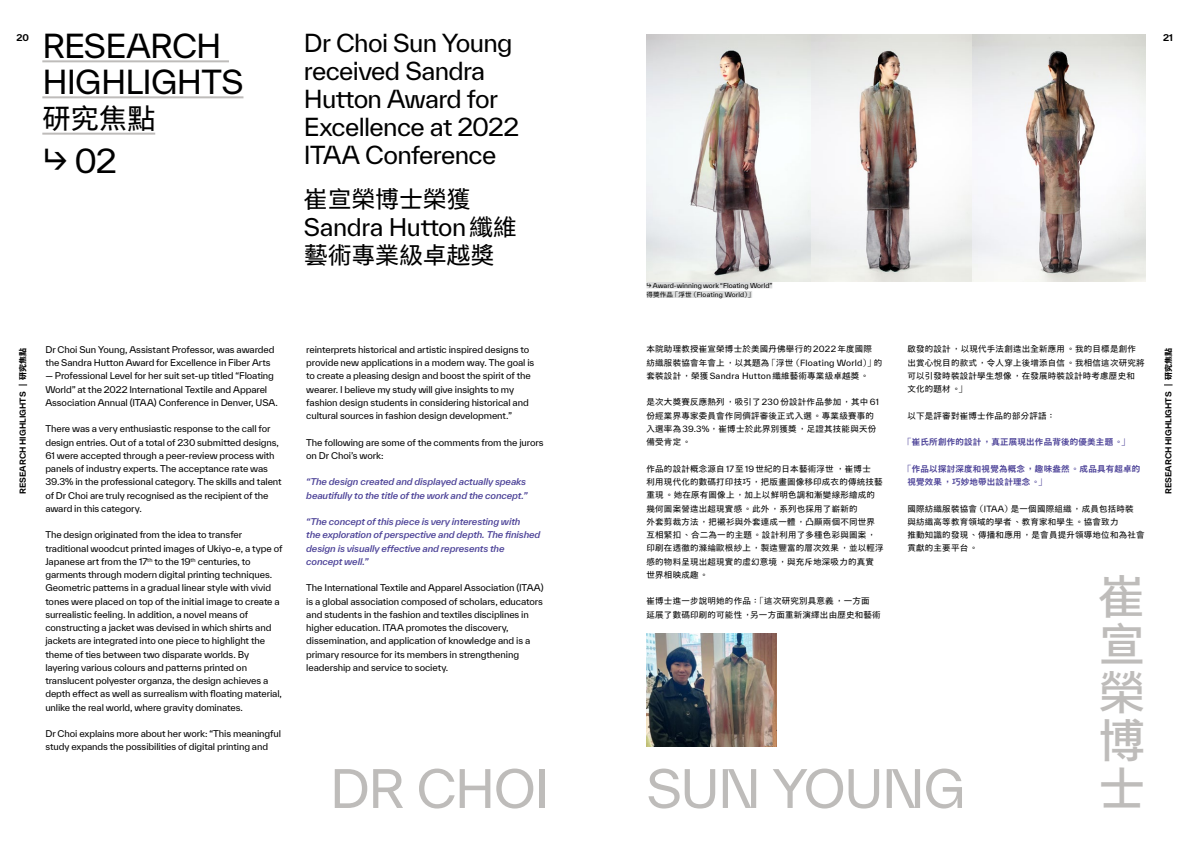
<style>
.page{position:relative;width:1191px;height:842px;background:#fff}
.page>*{position:absolute;margin:0;border:0;box-sizing:border-box;transform-origin:0 0}
.t1{font:51.1px "TWK Everett";letter-spacing:-.03em;color:#bebcba}
.t2{font:47px/48px "M Xiang He Hei TC";color:#bebcba;text-align:justify}
.t3{font:32px/36px "TWK Everett";letter-spacing:-.025em;color:#000}
.t4{font:28.5px "M Xiang He Hei TC";color:#000}
.t5{font:24px/28px "TWK Everett";letter-spacing:-.025em;color:#000}
.t6{font:24px "M Xiang He Hei TC";letter-spacing:-.01em;color:#000}
.t7{font:23.5px "TWK Everett";letter-spacing:-.02em;color:#000}
.t8{font:9px/13.2px "TWK Everett";letter-spacing:-.01em;color:#000}
.t9{font:italic 500 9px/13.2px "TWK Everett";letter-spacing:-.01em;color:#4d4398}
.t10{font:700 9px "TWK Everett";color:#000}
.t11{font:8.5px/13.2px "M Xiang He Hei TC";letter-spacing:.025em;color:#000}
.t12{font:700 8.5px/13.3px "M Xiang He Hei TC";letter-spacing:.025em;color:#4d4398}
.t13{font:700 8px "TWK Everett";letter-spacing:.005em;color:#000}
.t14{font:800 8px "M Xiang He Hei TC";color:#000}
.t15{font:6.5px "TWK Everett";color:#000}
.t16{font:6.4px "TWK Everett";letter-spacing:.025em;color:#000}
.s1{font-family:"M Xiang He Hei TC";font-size:24px}
.s2{font-family:"M Xiang He Hei TC";font-size:6.5px}
.s3{font-family:"TWK Everett";font-size:8.3px}
</style>
<div class="page">
<div style="left:646px;top:281px;width:126px;height:7px;background:#dcdddd"></div>
<div style="left:646px;top:291px;width:106px;height:7px;background:#dcdddd"></div>
<img style="left:646px;top:34px;width:499px;height:247px">
<img style="left:646px;top:633px;width:131px;height:113px">
<hr style="left:42px;top:60px;width:187px;height:2px;background:#bebcba">
<hr style="left:42px;top:96px;width:201px;height:2px;background:#bebcba">
<hr style="left:42px;top:133px;width:113px;height:2px;background:#bebcba">
<h3 class="t3" style="left:42px;top:28px;width:203px">RESEARCH<br>HIGHLIGHTS</h3>
<h3 class="t5" style="left:304px;top:29px;width:217px">Dr Choi Sun Young received Sandra<br>Hutton Award for<br>Excellence at 2022<br>ITAA Conference</h3>
<p class="t10" style="left:16px;top:31px;width:14px">20</p>
<p class="t10" style="left:1163px;top:31px;width:11px">21</p>
<h3 class="t4" style="left:42px;top:96px;width:115px">研究焦點</h3>
<h3 class="t3" style="left:42px;top:143px;width:76px">↳ 02</h3>
<h3 class="t6" style="left:304px;top:181px;width:168px">崔宣榮博士榮獲</h3>
<h3 class="t7" style="left:304px;top:211px;width:214px">Sandra Hutton<span class="s1">纖維</span></h3>
<h3 class="t6" style="left:304px;top:237px;width:192px">藝術專業級卓越獎</h3>
<p class="t14" style="left:17px;top:380px;width:33px;rotate:-90deg">研究焦點</p>
<p class="t13" style="left:17px;top:494px;width:104px;rotate:-90deg">RESEARCH HIGHLIGHTS</p>
<p class="t8" style="left:45px;top:343px;width:231px">Dr Choi Sun Young, Assistant Professor, was awarded the Sandra Hutton Award for Excellence in Fiber Arts</p>
<p class="t8" style="left:45px;top:369px;width:234px">— Professional Level for her suit set-up titled “Floating<br>World” at the 2022 International Textile and Apparel<br>Association Annual (ITAA) Conference in Denver, USA.</p>
<p class="t8" style="left:45px;top:422px;width:238px">There was a very enthusiastic response to the call for design entries. Out of a total of 230 submitted designs, 61 were accepted through a peer-review process with panels of industry experts. The acceptance rate was 39.3% in the professional category. The skills and talent of Dr Choi are truly recognised as the recipient of the award in this category.</p>
<p class="t8" style="left:45px;top:528px;width:239px">The design originated from the idea to transfer traditional woodcut printed images of Ukiyo-e, a type of Japanese art from the 17<sup>th</sup> to the 19<sup>th</sup> centuries, to garments through modern digital printing techniques.<br>Geometric patterns in a gradual linear style with vivid tones were placed on top of the initial image to create a surrealistic feeling. In addition, a novel means of constructing a jacket was devised in which shirts and jackets are integrated into one piece to highlight the theme of ties between two disparate worlds. By layering various colours and patterns printed on translucent polyester organza, the design achieves a depth effect as well as surrealism with floating material, unlike the real world, where gravity dominates.</p>
<p class="t8" style="left:45px;top:727px;width:237px">Dr Choi explains more about her work: “This meaningful study expands the possibilities of digital printing and</p>
<p class="t8" style="left:306px;top:343px;width:230px">reinterprets historical and artistic inspired designs to provide new applications in a modern way. The goal is to create a pleasing design and boost the spirit of the wearer. I believe my study will give insights to my fashion design students in considering historical and cultural sources in fashion design development.”</p>
<p class="t8" style="left:306px;top:435px;width:239px">The following are some of the comments from the jurors on Dr Choi’s work:</p>
<p class="t9" style="left:306px;top:475px;width:223px">“The design created and displayed actually speaks beautifully to the title of the work and the concept.”</p>
<p class="t9" style="left:306px;top:515px;width:236px">“The concept of this piece is very interesting with<br>the exploration of perspective and depth. The finished design is visually effective and represents the concept well.”</p>
<p class="t8" style="left:306px;top:581px;width:239px">The International Textile and Apparel Association (ITAA) is a global association composed of scholars, educators and students in the fashion and textiles disciplines in higher education. ITAA promotes the discovery, dissemination, and application of knowledge and is a primary resource for its members in strengthening leadership and service to society.</p>
<h1 class="t1" style="left:330px;top:753px;width:221px">DR CHOI</h1>
<p class="t15" style="left:646px;top:281px;width:127px">↳ Award-winning work “Floating World”</p>
<p class="t16" style="left:646px;top:290px;width:109px"><span class="s2">得獎作品「浮世（</span>Floating World<span class="s2">）」</span></p>
<p class="t11" style="left:646px;top:342px;width:237px">本院助理教授崔宣榮博士於美國丹佛舉行的<span class="s3">2022</span>年度國際紡織服裝協會年會上，以其題為「浮世（<span class="s3">Floating World</span>）」的套裝設計，榮獲<span class="s3">Sandra Hutton</span>纖維藝術專業級卓越獎。</p>
<p class="t11" style="left:646px;top:395px;width:234px">是次大獎賽反應熱列，吸引了<span class="s3">230</span>份設計作品參加，其中<span class="s3">61</span>份經業界專家委員會作同儕評審後正式入選。專業級賽事的入選率為<span class="s3">39.3%</span>，崔博士於此界別獲獎，足證其技能與天份備受肯定。</p>
<p class="t11" style="left:646px;top:461px;width:239px">作品的設計概念源自<span class="s3">17</span>至<span class="s3">19</span>世紀的日本藝術浮世，崔博士<br>利用現代化的數碼打印技巧，把版畫圖像移印成衣的傳統技藝重現。她在原有圖像上，加上以鮮明色調和漸變線形繪成的幾何圖案營造出超現實感。此外，系列也採用了嶄新的<br>外套剪裁方法，把襯衫與外套連成一體，凸顯兩個不同世界互相緊扣、合二為一的主題。設計利用了多種色彩與圖案，印刷在透徹的滌綸歐根紗上，製造豐富的層次效果，並以輕浮感的物料呈現出超現實的虛幻意境，與充斥地深吸力的真實世界相映成趣。</p>
<p class="t11" style="left:646px;top:594px;width:236px">崔博士進一步說明她的作品：「這次研究別具意義，一方面<br>延展了數碼印刷的可能性，另一方面重新演繹出由歷史和藝術</p>
<p class="t11" style="left:907px;top:342px;width:239px">啟發的設計，以現代手法創造出全新應用。我的目標是創作出賞心悅目的款式，令人穿上後增添自信。我相信這次研究將可以引發時裝設計學生想像，在發展時裝設計時考慮歷史和文化的題材。」</p>
<p class="t11" style="left:907px;top:408px;width:149px">以下是評審對崔博士作品的部分評語：</p>
<p class="t12" style="left:903px;top:435px;width:228px">「崔氏所創作的設計，真正展現出作品背後的優美主題。」</p>
<p class="t12" style="left:907px;top:461px;width:234px;text-indent:-4px">「作品以探討深度和視覺為概念，趣味盎然。成品具有超卓的視覺效果，巧妙地帶出設計理念。」</p>
<p class="t11" style="left:907px;top:501px;width:239px">國際紡織服裝協會（<span class="s3">ITAA</span>）是一個國際組織，成員包括時裝<br>與紡織高等教育領域的學者、教育家和學生。協會致力<br>推動知識的發現、傳播和應用，是會員提升領導地位和為社會貢獻的主要平台。</p>
<h2 class="t2" style="left:1098px;top:570px;width:48px">崔宣榮博士</h2>
<h1 class="t1" style="left:646px;top:753px;width:321px">SUN YOUNG</h1>
<p class="t14" style="left:1162px;top:380px;width:33px;rotate:-90deg">研究焦點</p>
<p class="t13" style="left:1162px;top:494px;width:104px;rotate:-90deg">RESEARCH HIGHLIGHTS</p>
</div>
